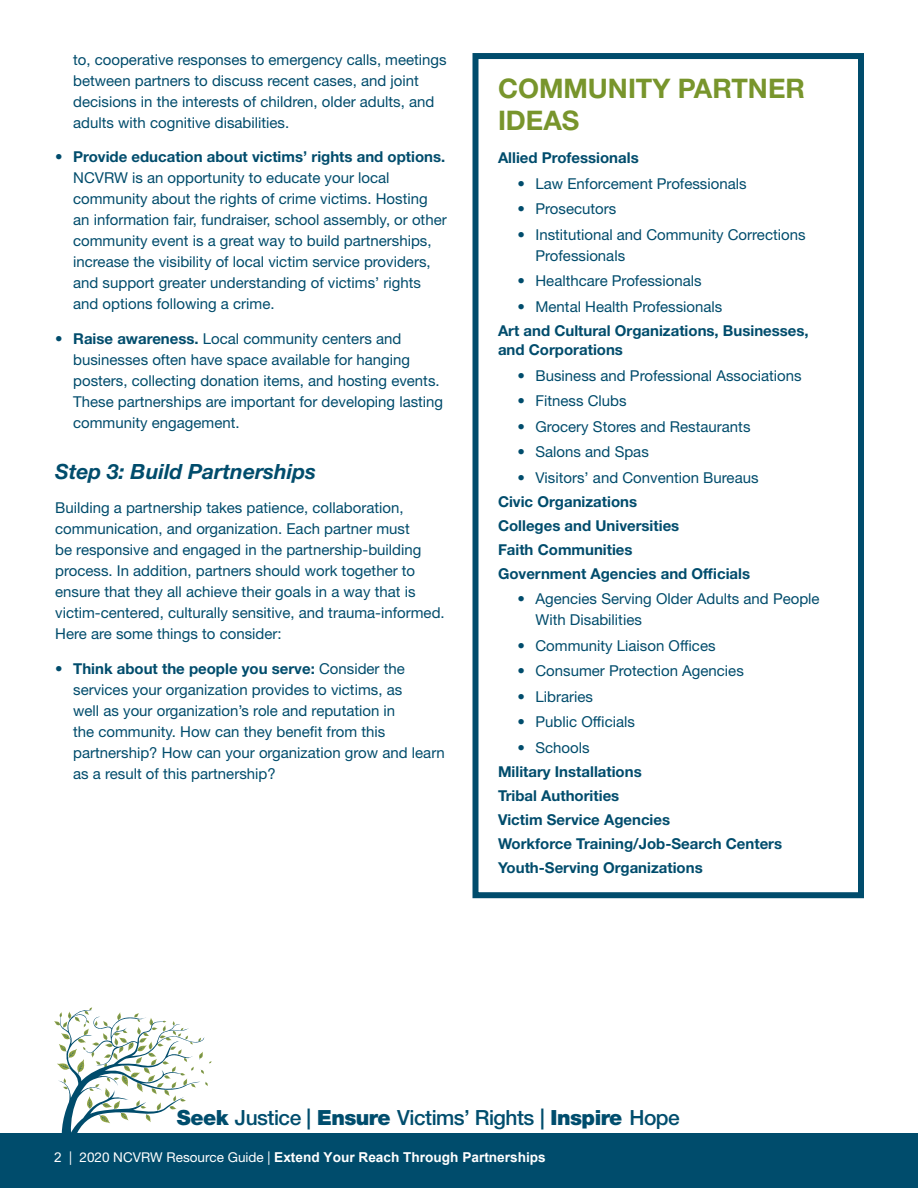
<style>
.page{position:relative;width:918px;height:1188px;background:#fff}
.page>*{position:absolute;margin:0;border:0;box-sizing:border-box;transform-origin:0 0}
.t1{font:700 27px/32.4px "Helvetica Neue LT Std";color:#78952c}
.t2{font:500 21px "Helvetica Neue LT Std";letter-spacing:-.025em;color:#004d6d}
.t3{font:italic 700 21px "Helvetica Neue LT Std";color:#004c6c}
.t4{font:15px/21px "Helvetica Neue LT Std";color:#004c6c}
.t5{font:700 15px/24px "Helvetica Neue LT Std";color:#004c6c}
.t6{font:700 13.65px "Arial";color:#fff}
.s1{font-weight:700}
.s2{font-weight:900}
.s3{font-weight:400;font-size:13.5px}
.s4{font-family:"Helvetica Neue LT Std";font-weight:400;font-size:13.5px}
</style>
<div class="page">
<svg style="left:54px;top:1007px;width:158px;height:126px"></svg>
<div style="left:0;top:1133px;width:918px;height:55px;background:#004c6c"></div>
<div style="left:472px;top:53px;width:392px;height:845px;border:6px solid #004c6c"></div>
<p class="t4" style="left:73px;top:49px;width:375px">to, cooperative responses to emergency calls, meetings between partners to discuss recent cases, and joint decisions in the interests of children, older adults, and adults with cognitive disabilities.</p>
<p class="t4" style="left:73px;top:146px;width:375px;text-indent:-18px">• <span class="s1">Provide education about victims’ rights and options.<br></span>NCVRW is an opportunity to educate your local community about the rights of crime victims. Hosting an information fair, fundraiser, school assembly, or other community event is a great way to build partnerships, increase the visibility of local victim service providers, and support greater understanding of victims’ rights and options following a crime.</p>
<p class="t4" style="left:73px;top:328px;width:372px;text-indent:-18px">• <span class="s1">Raise awareness.</span> Local community centers and businesses often have space available for hanging posters, collecting donation items, and hosting events.<br>These partnerships are important for developing lasting community engagement.</p>
<p class="t3" style="left:55px;top:458px;width:262px">Step 3: Build Partnerships</p>
<p class="t4" style="left:55px;top:497px;width:391px">Building a partnership takes patience, collaboration, communication, and organization. Each partner must<br>be responsive and engaged in the partnership-building process. In addition, partners should work together to ensure that they all achieve their goals in a way that is victim-centered, culturally sensitive, and trauma-informed.<br>Here are some things to consider:</p>
<p class="t4" style="left:73px;top:658px;width:373px;text-indent:-18px">• <span class="s1">Think about the people you serve:</span> Consider the services your organization provides to victims, as<br>well as your organization’s role and reputation in<br>the community. How can they beneft from this partnership? How can your organization grow and learn as a result of this partnership?</p>
<h2 class="t1" style="left:498px;top:71px;width:308px">COMMUNITY PARTNER<br>IDEAS</h2>
<p class="t5" style="left:498px;top:146px;width:142px">Allied Professionals</p>
<p class="t4" style="left:518px;top:173px;width:231px">• Law Enforcement Professionals</p>
<p class="t4" style="left:518px;top:198px;width:100px">• Prosecutors</p>
<p class="t4" style="left:536px;top:224px;width:272px;text-indent:-18px">• Institutional and Community Corrections<br>Professionals</p>
<p class="t4" style="left:518px;top:270px;width:186px">• Healthcare Professionals</p>
<p class="t4" style="left:518px;top:296px;width:206px">• Mental Health Professionals</p>
<p class="t5" style="left:498px;top:320px;width:312px;line-height:19.5px">Art and Cultural Organizations, Businesses, and Corporations</p>
<p class="t4" style="left:518px;top:365px;width:286px">• Business and Professional Associations</p>
<p class="t4" style="left:518px;top:390px;width:111px">• Fitness Clubs</p>
<p class="t4" style="left:518px;top:416px;width:235px">• Grocery Stores and Restaurants</p>
<p class="t4" style="left:518px;top:441px;width:133px">• Salons and Spas</p>
<p class="t4" style="left:518px;top:467px;width:243px">• Visitors’ and Convention Bureaus</p>
<p class="t5" style="left:498px;top:489px;width:254px">Civic Organizations<br>Colleges and Universities<br>Faith Communities<br>Government Agencies and Offcials</p>
<p class="t4" style="left:536px;top:588px;width:286px;text-indent:-18px">• Agencies Serving Older Adults and People<br>With Disabilities</p>
<p class="t4" style="left:518px;top:635px;width:200px">• Community Liaison Offces</p>
<p class="t4" style="left:518px;top:660px;width:228px">• Consumer Protection Agencies</p>
<p class="t4" style="left:518px;top:686px;width:77px">• Libraries</p>
<p class="t4" style="left:518px;top:711px;width:119px">• Public Offcials</p>
<p class="t4" style="left:518px;top:737px;width:74px">• Schools</p>
<p class="t5" style="left:498px;top:759px;width:286px">Military Installations<br>Tribal Authorities<br>Victim Service Agencies<br>Workforce Training/Job-Search Centers<br>Youth-Serving Organizations</p>
<h2 class="t2" style="left:177px;top:1105px;width:504px"><span class="s2">Seek</span> Justice | <span class="s2">Ensure</span> Victims’ Rights | <span class="s2">Inspire</span> Hope</h2>
<p class="t6" style="left:54px;top:1147px;width:493px"><span class="s3">2</span> <span class="s4">| 2020 NCVRW Resource Guide |</span> Extend Your Reach Through Partnerships</p>
</div>
